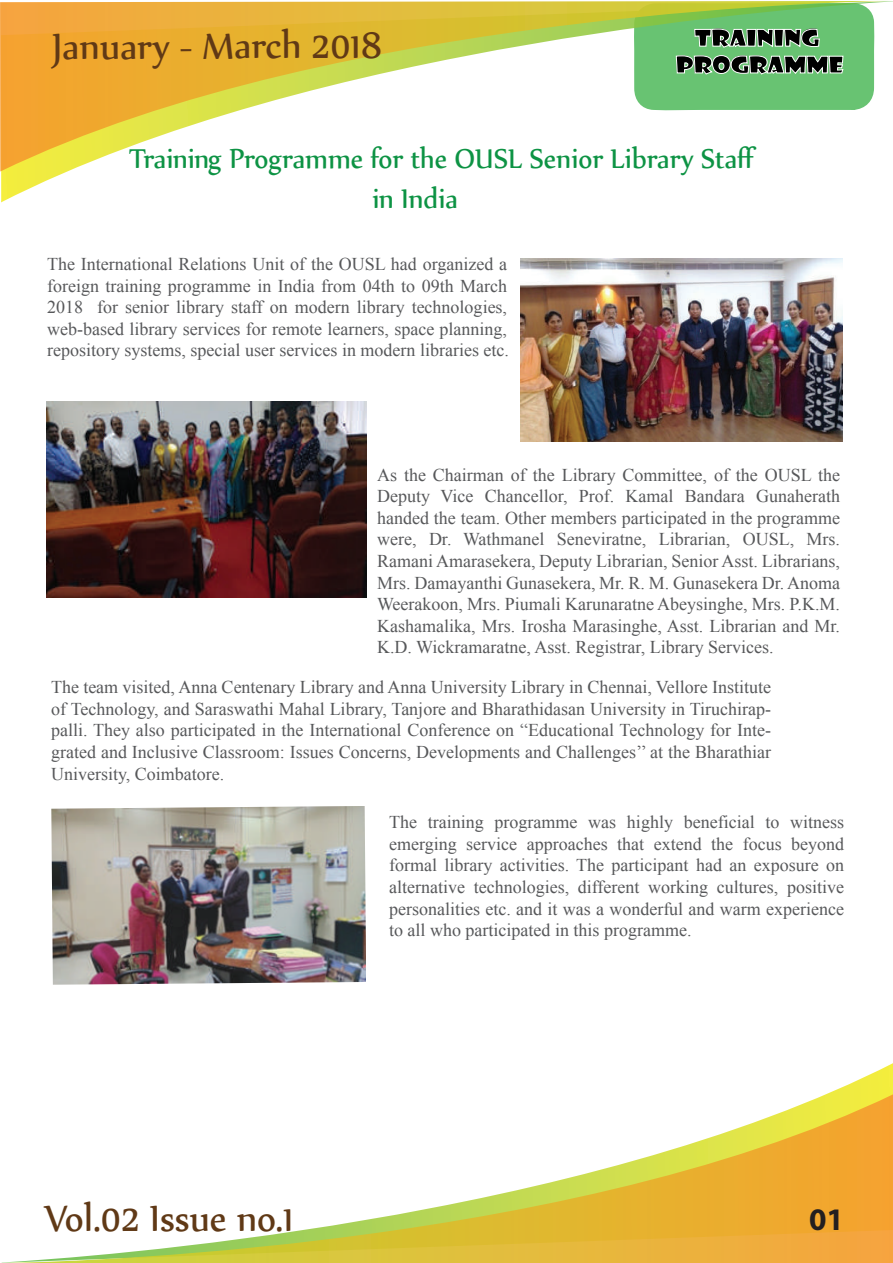
<style>
.page{position:relative;width:893px;height:1263px;background:#fff}
.page>*{position:absolute;margin:0;border:0;box-sizing:border-box;transform-origin:0 0}
.t1{font:45px "Nyala";letter-spacing:-.005em;color:#603916;scale:.95 1}
.t2{font:33.3px/39.9px "Nyala";color:#0d9344;scale:.95 1}
.t3{font:700 31.5px "Myriad Pro";color:#231f20}
.t4{font:22.35px/26.8px "Showcard Gothic";color:#000;text-align:center;scale:1.21 1}
.t5{font:18px/21.6px "Times New Roman";color:#57585a;text-align:justify}
</style>
<div class="page">
<svg style="left:827px;top:1063px;width:66px;height:31px"></svg>
<svg style="left:2px;top:1094px;width:891px;height:169px"></svg>
<svg style="left:1px;top:172px;width:65px;height:30px"></svg>
<svg style="left:0;top:1px;width:893px;height:171px"></svg>
<img style="left:520px;top:259px;width:323px;height:182px">
<img style="left:46px;top:401px;width:321px;height:196px">
<img style="left:51px;top:806px;width:315px;height:179px">
<h1 class="t1" style="left:53px;top:18px;width:348px">January - March 2018</h1>
<p class="t4" style="left:676px;top:23px;width:140px">TRAINING<br>PROGRAMME</p>
<h2 class="t2" style="left:372px;top:137px;width:406px;text-indent:-243px">Training Programme for the OUSL Senior Library Staff in India</h2>
<p class="t5" style="left:47px;top:253px;width:463px">The International Relations Unit of the OUSL had organized a foreign training programme in India from 04th to 09th March 2018 for senior library staff on modern library technologies, web-based library services for remote learners, space planning, repository systems, special user services in modern libraries etc.</p>
<p class="t5" style="left:377px;top:463px;width:465px">As the Chairman of the Library Committee, of the OUSL the Deputy Vice Chancellor, Prof. Kamal Bandara Gunaherath handed the team. Other members participated in the programme were, Dr. Wathmanel Seneviratne, Librarian, OUSL, Mrs.<br>Ramani Amarasekera, Deputy Librarian, Senior Asst. Librarians, Mrs. Damayanthi Gunasekera, Mr. R. M. Gunasekera Dr. Anoma Weerakoon, Mrs. Piumali Karunaratne Abeysinghe, Mrs. P.K.M.<br>Kashamalika, Mrs. Irosha Marasinghe, Asst. Librarian and Mr.<br>K.D. Wickramaratne, Asst. Registrar, Library Services.</p>
<p class="t5" style="left:51px;top:676px;width:722px">The team visited, Anna Centenary Library and Anna University Library in Chennai, Vellore Institute of Technology, and Saraswathi Mahal Library, Tanjore and Bharathidasan University in Tiruchirap&shy;palli. They also participated in the International Conference on “Educational Technology for Inte&shy;grated and Inclusive Classroom: Issues Concerns, Developments and Challenges’’ at the Bharathiar University, Coimbatore.</p>
<p class="t5" style="left:389px;top:811px;width:457px">The training programme was highly beneficial to witness emerging service approaches that extend the focus beyond formal library activities. The participant had an exposure on alternative technologies, different working cultures, positive personalities etc. and it was a wonderful and warm experience to all who participated in this programme.</p>
<h1 class="t1" style="left:45px;top:1191px;width:264px">Vol.02 Issue no.1</h1>
<h3 class="t3" style="left:809px;top:1199px;width:36px">01</h3>
</div>
